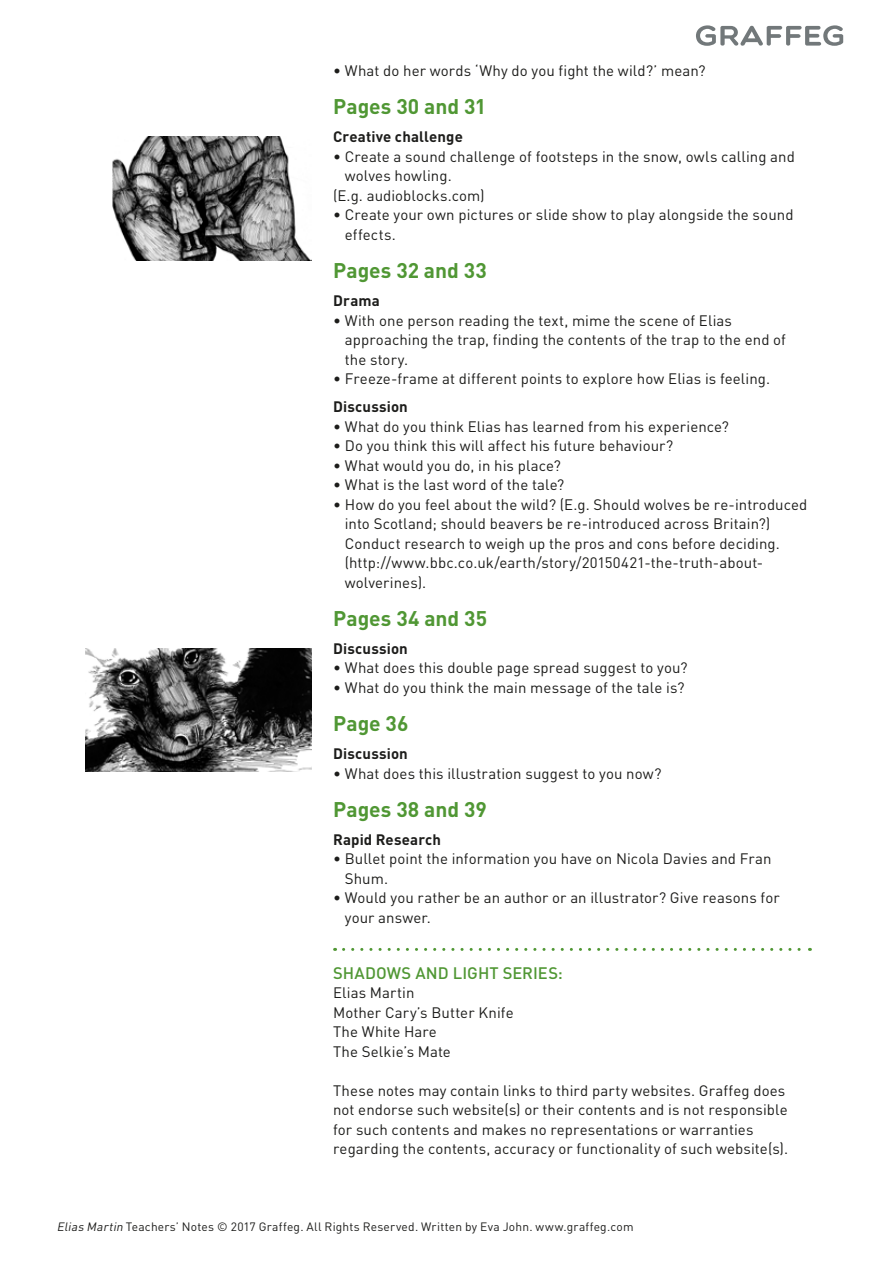
<style>
.page{position:relative;width:893px;height:1263px;background:#fff}
.page>*{position:absolute;margin:0;border:0;box-sizing:border-box;transform-origin:0 0}
.t1{font:700 21px "DIN";color:#509734}
.t2{font:500 16.5px "DIN";letter-spacing:.005em;color:#509734}
.t3{font:15px/19.5px "DIN";letter-spacing:.005em;color:#1d1d1b}
.t4{font:700 15px "DIN";letter-spacing:.01em;color:#1d1d1b}
.t5{font:12px "DIN";letter-spacing:.015em;color:#1d1d1b}
.s1{font-style:italic}
</style>
<div class="page">
<svg style="left:696px;top:25px;width:148px;height:21px"></svg>
<svg style="left:344px;top:948px;width:466px;height:3px"></svg>
<img style="left:85px;top:648px;width:227px;height:124px">
<img style="left:112px;top:137px;width:200px;height:123px">
<p class="t3" style="left:333px;top:61px;width:374px">• What do her words ‘Why do you fight the wild?’ mean?</p>
<h1 class="t1" style="left:333px;top:93px;width:155px">Pages 30 and 31</h1>
<p class="t4" style="left:333px;top:127px;width:131px">Creative challenge</p>
<p class="t3" style="left:333px;top:146px;width:463px">• Create a sound challenge of footsteps in the snow, owls calling and</p>
<p class="t3" style="left:345px;top:166px;width:108px">wolves howling.</p>
<p class="t3" style="left:333px;top:185px;width:153px">(E.g. audioblocks.com)</p>
<p class="t3" style="left:345px;top:205px;width:450px;text-indent:-12px">• Create your own pictures or slide show to play alongside the sound effects.</p>
<h1 class="t1" style="left:333px;top:257px;width:155px">Pages 32 and 33</h1>
<p class="t4" style="left:333px;top:291px;width:48px">Drama</p>
<p class="t3" style="left:345px;top:310px;width:443px;text-indent:-12px">• With one person reading the text, mime the scene of Elias approaching the trap, finding the contents of the trap to the end of the story.</p>
<p class="t3" style="left:333px;top:369px;width:439px">• Freeze-frame at different points to explore how Elias is feeling.</p>
<p class="t4" style="left:333px;top:397px;width:76px">Discussion</p>
<p class="t3" style="left:333px;top:416px;width:397px">• What do you think Elias has learned from his experience?</p>
<p class="t3" style="left:333px;top:436px;width:342px">• Do you think this will affect his future behaviour?</p>
<p class="t3" style="left:333px;top:455px;width:229px">• What would you do, in his place?</p>
<p class="t3" style="left:333px;top:475px;width:233px">• What is the last word of the tale?</p>
<p class="t3" style="left:345px;top:494px;width:464px;text-indent:-12px">• How do you feel about the wild? (E.g. Should wolves be re-introduced into Scotland; should beavers be re-introduced across Britain?)<br>Conduct research to weigh up the pros and cons before deciding. (http://www.bbc.co.uk/earth/story/20150421-the-truth-about&shy;wolverines).</p>
<h1 class="t1" style="left:333px;top:604px;width:156px">Pages 34 and 35</h1>
<p class="t4" style="left:333px;top:639px;width:76px">Discussion</p>
<p class="t3" style="left:333px;top:658px;width:356px">• What does this double page spread suggest to you?</p>
<p class="t3" style="left:333px;top:677px;width:353px">• What do you think the main message of the tale is?</p>
<h1 class="t1" style="left:333px;top:710px;width:77px">Page 36</h1>
<p class="t4" style="left:333px;top:744px;width:76px">Discussion</p>
<p class="t3" style="left:333px;top:763px;width:330px">• What does this illustration suggest to you now?</p>
<h1 class="t1" style="left:333px;top:795px;width:155px">Pages 38 and 39</h1>
<p class="t4" style="left:333px;top:830px;width:110px">Rapid Research</p>
<p class="t3" style="left:345px;top:849px;width:428px;text-indent:-12px">• Bullet point the information you have on Nicola Davies and Fran<br>Shum.</p>
<p class="t3" style="left:345px;top:888px;width:436px;text-indent:-12px">• Would you rather be an author or an illustrator? Give reasons for your answer.</p>
<p class="t2" style="left:333px;top:962px;width:231px">SHADOWS AND LIGHT SERIES:</p>
<p class="t3" style="left:333px;top:983px;width:182px">Elias Martin<br>Mother Cary’s Butter Knife<br>The White Hare<br>The Selkie’s Mate</p>
<p class="t3" style="left:333px;top:1080px;width:457px">These notes may contain links to third party websites. Graffeg does not endorse such website(s) or their contents and is not responsible for such contents and makes no representations or warranties regarding the contents, accuracy or functionality of such website(s).</p>
<p class="t5" style="left:57px;top:1219px;width:578px"><span class="s1">Elias Martin</span> Teachers’ Notes © 2017 Graffeg. All Rights Reserved. Written by Eva John. www.graffeg.com</p>
</div>
